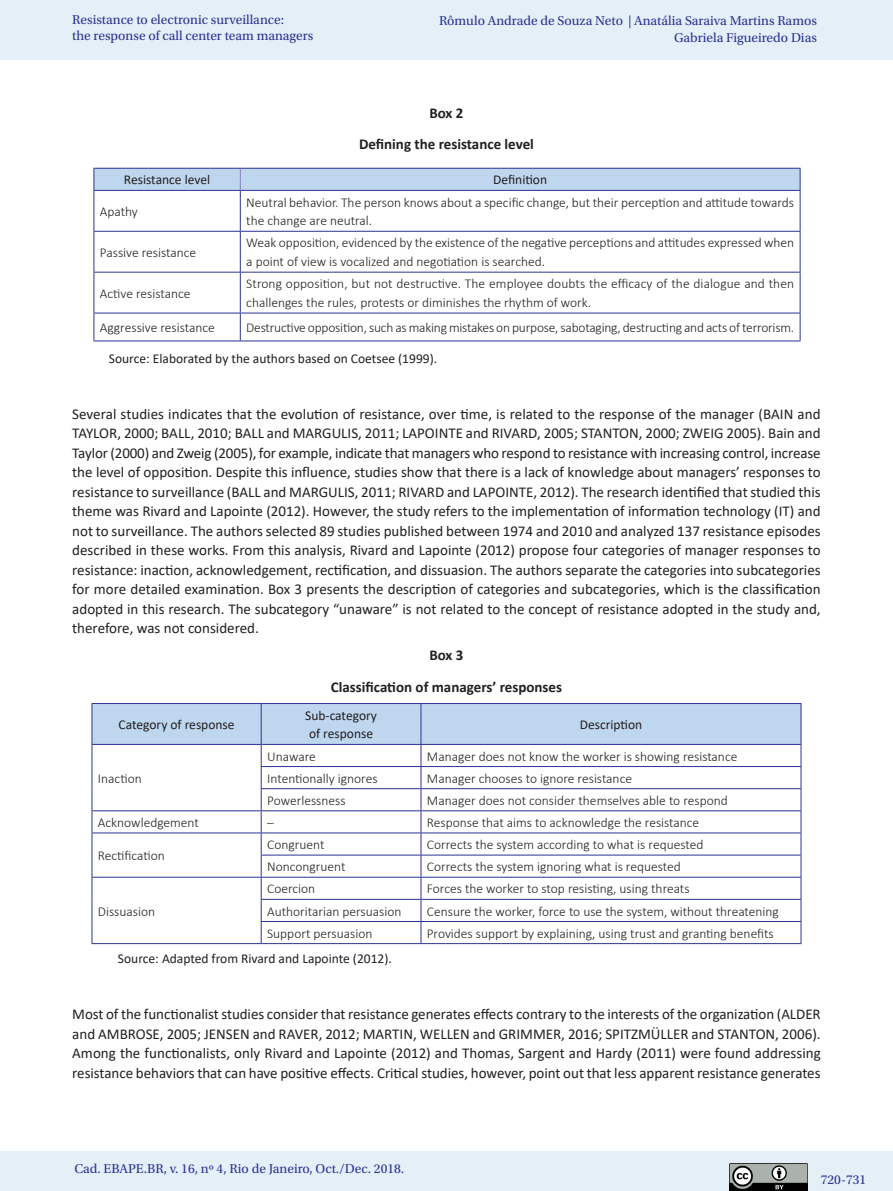
<style>
.page{position:relative;width:893px;height:1191px;background:#fff}
.page>*{position:absolute;margin:0;border:0;box-sizing:border-box;transform-origin:0 0}
._06_0_texto{font:15px/19.5px "Calibri";color:#231f20;text-align:justify}
._08_2_tabela_titulo{font:700 15px "Calibri";color:#231f20}
._08_2_tabela_texto_1{font:300 13.5px/18.8px "Calibri";color:#231f20}
.t1{font:13.5px/16.5px "Utopia Std";color:#2b3393}
._08_2_tabela_fonte{font:13.5px/18.8px "Calibri";color:#231f20}
._08_2_tabela_gargant{font:13.5px "Calibri";color:#231f20}
</style>
<div class="page">
<div style="left:0;top:1151px;width:893px;height:40px;background:#e4eff8"></div>
<img style="left:730px;top:1163px;width:77px;height:27px">
<div style="left:0;top:0;width:893px;height:60px;background:#e4eff8"></div>
<hr style="left:94px;top:191px;width:1px;height:40px;background:#2b3393">
<hr style="left:240px;top:191px;width:1px;height:40px;background:#2b3393">
<hr style="left:800px;top:191px;width:1px;height:40px;background:#2b3393">
<hr style="left:94px;top:231px;width:146px;height:1px;background:#2b3393">
<hr style="left:94px;top:232px;width:1px;height:40px;background:#2b3393">
<hr style="left:240px;top:231px;width:560px;height:1px;background:#2b3393">
<hr style="left:240px;top:232px;width:1px;height:40px;background:#2b3393">
<hr style="left:800px;top:232px;width:1px;height:40px;background:#2b3393">
<hr style="left:94px;top:272px;width:146px;height:1px;background:#2b3393">
<hr style="left:94px;top:272px;width:1px;height:41px;background:#2b3393">
<hr style="left:240px;top:272px;width:560px;height:1px;background:#2b3393">
<hr style="left:240px;top:272px;width:1px;height:41px;background:#2b3393">
<hr style="left:800px;top:272px;width:1px;height:41px;background:#2b3393">
<hr style="left:94px;top:313px;width:146px;height:1px;background:#2b3393">
<svg style="left:94px;top:313px;width:1px;height:27px"></svg>
<hr style="left:240px;top:313px;width:560px;height:1px;background:#2b3393">
<svg style="left:240px;top:313px;width:1px;height:27px"></svg>
<svg style="left:800px;top:313px;width:1px;height:27px"></svg>
<hr style="left:94px;top:340px;width:146px;height:1px;background:#2b3393">
<hr style="left:240px;top:340px;width:560px;height:1px;background:#2b3393">
<svg style="left:94px;top:168px;width:707px;height:22px;background:#b7d0eb"></svg>
<hr style="left:94px;top:190px;width:146px;height:1px;background:#2b3393">
<hr style="left:240px;top:190px;width:560px;height:1px;background:#2b3393">
<hr style="left:92px;top:943px;width:169px;height:1px;background:#2b3393">
<svg style="left:92px;top:703px;width:710px;height:240px"></svg>
<hr style="left:261px;top:943px;width:160px;height:1px;background:#2b3393">
<hr style="left:421px;top:943px;width:380px;height:1px;background:#2b3393">
<p class="t1" style="left:72px;top:11px;width:242px">Resistance to electronic surveillance:<br>the response of call center team managers</p>
<p class="t1" style="left:439px;top:13px;width:379px;text-align:right">Rômulo Andrade de Souza Neto | Anatália Saraiva Martins Ramos<br>Gabriela Figueiredo Dias</p>
<p class="_08_2_tabela_titulo" style="left:429px;top:102px;width:36px">Box 2</p>
<p class="_08_2_tabela_titulo" style="left:359px;top:133px;width:176px">Defining the resistance level</p>
<p class="_08_2_tabela_gargant" style="left:124px;top:170px;width:88px">Resistance level</p>
<p class="_08_2_tabela_gargant" style="left:493px;top:170px;width:55px">Definition</p>
<p class="_08_2_tabela_texto_1" style="left:100px;top:202px;width:39px">Apathy</p>
<p class="_08_2_tabela_texto_1" style="left:246px;top:192px;width:549px">Neutral behavior. The person knows about a specific change, but their perception and attitude towards the change are neutral.</p>
<p class="_08_2_tabela_texto_1" style="left:100px;top:243px;width:98px">Passive resistance</p>
<p class="_08_2_tabela_texto_1" style="left:246px;top:233px;width:549px">Weak opposition, evidenced by the existence of the negative perceptions and attitudes expressed when a point of view is vocalized and negotiation is searched.</p>
<p class="_08_2_tabela_texto_1" style="left:100px;top:284px;width:92px">Active resistance</p>
<p class="_08_2_tabela_texto_1" style="left:246px;top:274px;width:549px">Strong opposition, but not destructive. The employee doubts the efficacy of the dialogue and then challenges the rules, protests or diminishes the rhythm of work.</p>
<p class="_08_2_tabela_texto_1" style="left:100px;top:318px;width:116px">Aggressive resistance</p>
<p class="_08_2_tabela_texto_1" style="left:246px;top:318px;width:549px">Destructive opposition, such as making mistakes on purpose, sabotaging, destructing and acts of terrorism.</p>
<p class="_08_2_tabela_fonte" style="left:109px;top:348px;width:330px">Source: Elaborated by the authors based on Coetsee (1999).</p>
<p class="_06_0_texto" style="left:72px;top:403px;width:750px">Several studies indicates that the evolution of resistance, over time, is related to the response of the manager (BAIN and TAYLOR, 2000; BALL, 2010; BALL and MARGULIS, 2011; LAPOINTE and RIVARD, 2005; STANTON, 2000; ZWEIG 2005). Bain and Taylor (2000) and Zweig (2005), for example, indicate that managers who respond to resistance with increasing control, increase the level of opposition. Despite this influence, studies show that there is a lack of knowledge about managers’ responses to resistance to surveillance (BALL and MARGULIS, 2011; RIVARD and LAPOINTE, 2012). The research identified that studied this theme was Rivard and Lapointe (2012). However, the study refers to the implementation of information technology (IT) and not to surveillance. The authors selected 89 studies published between 1974 and 2010 and analyzed 137 resistance episodes described in these works. From this analysis, Rivard and Lapointe (2012) propose four categories of manager responses to resistance: inaction, acknowledgement, rectification, and dissuasion. The authors separate the categories into subcategories for more detailed examination. Box 3 presents the description of categories and subcategories, which is the classification adopted in this research. The subcategory “unaware” is not related to the concept of resistance adopted in the study and, therefore, was not considered.</p>
<p class="_08_2_tabela_titulo" style="left:429px;top:645px;width:36px">Box 3</p>
<p class="_08_2_tabela_titulo" style="left:331px;top:676px;width:233px">Classification of managers’ responses</p>
<p class="_08_2_tabela_fonte" style="left:119px;top:715px;width:118px">Category of response</p>
<p class="_08_2_tabela_fonte" style="left:305px;top:705px;width:73px">Sub-category of response</p>
<p class="_08_2_tabela_fonte" style="left:580px;top:715px;width:64px">Description</p>
<p class="_08_2_tabela_texto_1" style="left:98px;top:768px;width:45px">Inaction</p>
<p class="_08_2_tabela_texto_1" style="left:267px;top:746px;width:50px">Unaware</p>
<p class="_08_2_tabela_texto_1" style="left:427px;top:746px;width:312px">Manager does not know the worker is showing resistance</p>
<p class="_08_2_tabela_texto_1" style="left:267px;top:768px;width:112px">Intentionally ignores</p>
<p class="_08_2_tabela_texto_1" style="left:427px;top:768px;width:207px">Manager chooses to ignore resistance</p>
<p class="_08_2_tabela_texto_1" style="left:267px;top:791px;width:80px">Powerlessness</p>
<p class="_08_2_tabela_texto_1" style="left:427px;top:791px;width:302px">Manager does not consider themselves able to respond</p>
<p class="_08_2_tabela_texto_1" style="left:98px;top:813px;width:102px">Acknowledgement</p>
<p class="_08_2_tabela_texto_1" style="left:267px;top:813px;width:8px">–</p>
<p class="_08_2_tabela_texto_1" style="left:427px;top:813px;width:274px">Response that aims to acknowledge the resistance</p>
<p class="_08_2_tabela_texto_1" style="left:98px;top:846px;width:68px">Rectification</p>
<p class="_08_2_tabela_texto_1" style="left:267px;top:835px;width:59px">Congruent</p>
<p class="_08_2_tabela_texto_1" style="left:427px;top:835px;width:278px">Corrects the system according to what is requested</p>
<p class="_08_2_tabela_texto_1" style="left:267px;top:857px;width:80px">Noncongruent</p>
<p class="_08_2_tabela_texto_1" style="left:427px;top:857px;width:255px">Corrects the system ignoring what is requested</p>
<p class="_08_2_tabela_texto_1" style="left:267px;top:879px;width:50px">Coercion</p>
<p class="_08_2_tabela_texto_1" style="left:427px;top:879px;width:264px">Forces the worker to stop resisting, using threats</p>
<p class="_08_2_tabela_texto_1" style="left:267px;top:901px;width:136px">Authoritarian persuasion</p>
<p class="_08_2_tabela_texto_1" style="left:427px;top:901px;width:353px">Censure the worker, force to use the system, without threatening</p>
<p class="_08_2_tabela_texto_1" style="left:267px;top:923px;width:107px">Support persuasion</p>
<p class="_08_2_tabela_texto_1" style="left:427px;top:923px;width:348px">Provides support by explaining, using trust and granting benefits</p>
<p class="_08_2_tabela_fonte" style="left:118px;top:949px;width:275px">Source: Adapted from Rivard and Lapointe (2012).</p>
<p class="_08_2_tabela_texto_1" style="left:98px;top:901px;width:59px">Dissuasion</p>
<p class="_06_0_texto" style="left:72px;top:1004px;width:750px">Most of the functionalist studies consider that resistance generates effects contrary to the interests of the organization (ALDER and AMBROSE, 2005; JENSEN and RAVER, 2012; MARTIN, WELLEN and GRIMMER, 2016; SPITZMÜLLER and STANTON, 2006).<br>Among the functionalists, only Rivard and Lapointe (2012) and Thomas, Sargent and Hardy (2011) were found addressing resistance behaviors that can have positive effects. Critical studies, however, point out that less apparent resistance generates</p>
<p class="t1" style="left:74px;top:1160px;width:332px">Cad. EBAPE.BR, v. 16, nº 4, Rio de Janeiro, Oct./Dec. 2018.</p>
<p class="t1" style="left:821px;top:1171px;width:47px">720-731</p>
</div>
